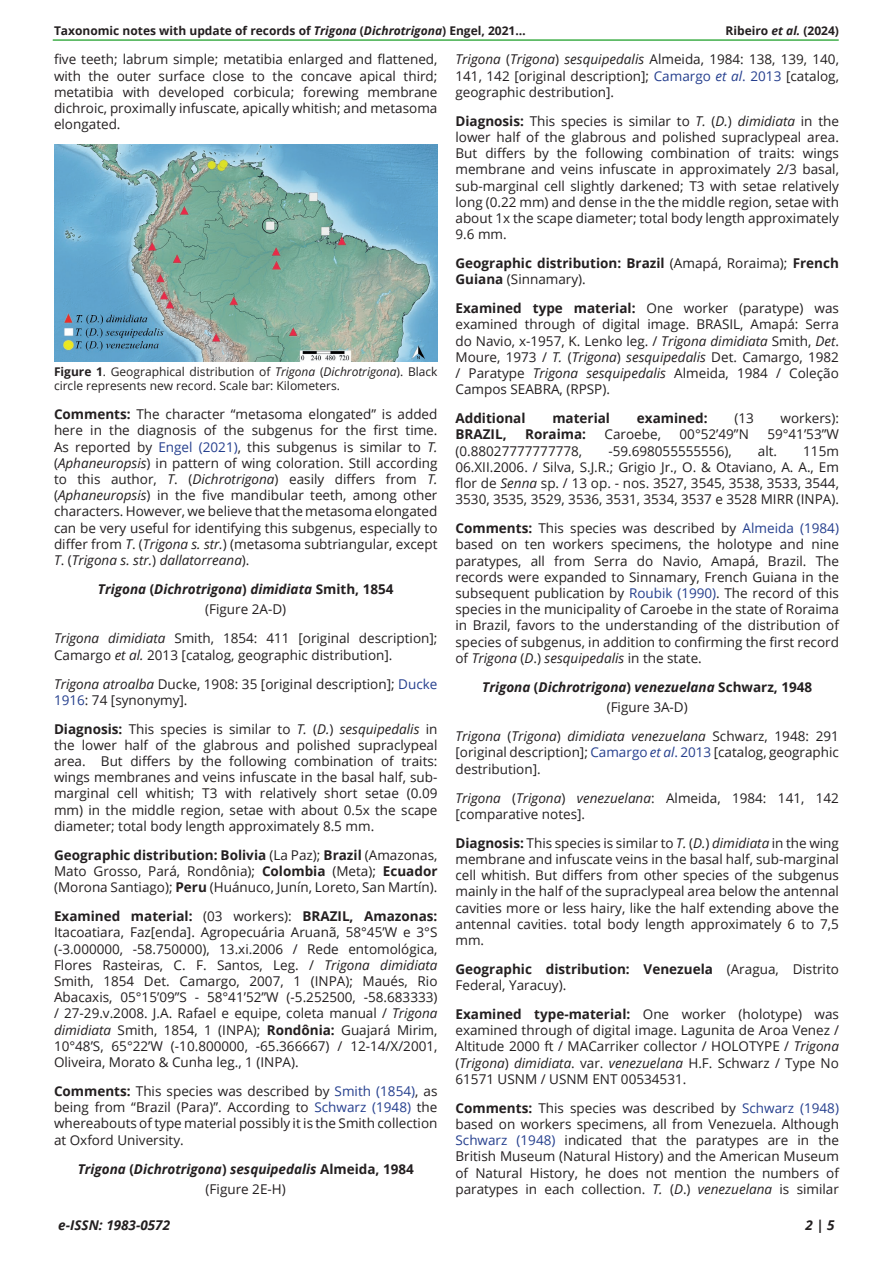
<style>
.page{position:relative;width:893px;height:1263px;background:#fff}
.page>*{position:absolute;margin:0;border:0;box-sizing:border-box;transform-origin:0 0}
.t1{font:13.5px/16.2px "Open Sans";color:#231f20;text-align:justify}
.Main_Species{font:italic 700 13.5px "Open Sans";color:#231f20}
.t2{font:700 13.5px/16.2px "Open Sans";color:#231f20}
.Legend{font:12px/14.4px "Open Sans";color:#231f20}
.t3{font:700 12px "Open Sans";color:#231f20}
.s1{font-style:italic}
.s2{color:#253f8e}
.s3{font-style:italic;color:#253f8e}
.s4{font-weight:700}
.s5{font-weight:400}
.s6{font-style:normal}
</style>
<div class="page">
<hr style="left:53px;top:39px;width:785px;height:2px;background:#40ae49">
<img style="left:54px;top:144px;width:384px;height:217px">
<p class="t3" style="left:54px;top:22px;width:473px">Taxonomic notes with update of records of <span class="s1">Trigona</span> (<span class="s1">Dichrotrigona</span>) Engel, 2021…</p>
<p class="t3" style="left:725px;top:22px;width:115px">Ribeiro <span class="s1">et al.</span> (2024)</p>
<p class="t1" style="left:54px;top:51px;width:385px">five teeth; labrum simple; metatibia enlarged and flattened, with the outer surface close to the concave apical third; metatibia with developed corbicula; forewing membrane dichroic, proximally infuscate, apically whitish; and metasoma elongated.</p>
<p class="t1" style="left:455px;top:51px;width:385px"><span class="s1">Trigona</span> (<span class="s1">Trigona</span>) <span class="s1">sesquipedalis</span> Almeida, 1984: 138, 139, 140, 141, 142 [original description]; <span class="s2">Camargo</span> <span class="s3">et al</span><span class="s2">. 2013</span> [catalog, geographic destribution].</p>
<p class="t1" style="left:455px;top:112px;width:385px"><span class="s4">Diagnosis:</span> This species is similar to <span class="s1">T.</span> (<span class="s1">D.</span>) <span class="s1">dimidiata</span> in the lower half of the glabrous and polished supraclypeal area.<br>But differs by the following combination of traits: wings membrane and veins infuscate in approximately 2/3 basal, sub-marginal cell slightly darkened; T3 with setae relatively long (0.22 mm) and dense in the the middle region, setae with about 1x the scape diameter; total body length approximately 9.6 mm.</p>
<p class="t2" style="left:455px;top:255px;width:385px">Geographic distribution: Brazil <span class="s5">(Amapá, Roraima);</span> French<br>Guiana <span class="s5">(Sinnamary).</span></p>
<p class="t1" style="left:455px;top:300px;width:385px"><span class="s4">Examined type material:</span> One worker (paratype) was examined through of digital image. BRASIL, Amapá: Serra do Navio, x-1957, K. Lenko leg. / <span class="s1">Trigona dimidiata</span> Smith, <span class="s1">Det</span>.<br>Moure, 1973 / <span class="s1">T.</span> (<span class="s1">Trigona</span>) <span class="s1">sesquipedalis</span> Det. Camargo, 1982 / Paratype <span class="s1">Trigona sesquipedalis</span> Almeida, 1984 / Coleção Campos SEABRA, (RPSP).</p>
<p class="t2" style="left:455px;top:410px;width:71px">Additional</p>
<p class="t2" style="left:552px;top:410px;width:59px">material</p>
<p class="t2" style="left:637px;top:410px;width:72px">examined:</p>
<p class="t1" style="left:734px;top:410px;width:21px">(13</p>
<p class="t1" style="left:781px;top:410px;width:60px">workers):</p>
<p class="t2" style="left:455px;top:426px;width:53px">BRAZIL,</p>
<p class="t2" style="left:525px;top:426px;width:62px">Roraima:</p>
<p class="t1" style="left:605px;top:426px;width:58px">Caroebe,</p>
<p class="t1" style="left:679px;top:426px;width:71px">00°52’49”N</p>
<p class="t1" style="left:767px;top:426px;width:73px">59°41’53”W</p>
<p class="t1" style="left:455px;top:442px;width:128px">(0.88027777777778,</p>
<p class="t1" style="left:608px;top:442px;width:125px">-59.698055555556),</p>
<p class="t1" style="left:758px;top:442px;width:21px">alt.</p>
<p class="Legend" style="left:54px;top:364px;width:385px"><span class="s4">Figure 1</span>. Geographical distribution of <span class="s1">Trigona</span> (<span class="s1">Dichrotrigona</span>). Black circle represents new record. Scale bar: Kilometers.</p>
<p class="t1" style="left:54px;top:406px;width:385px"><span class="s4">Comments:</span> The character “metasoma elongated” is added here in the diagnosis of the subgenus for the first time.<br>As reported by <span class="s2">Engel (2021)</span>, this subgenus is similar to <span class="s1">T. </span>(<span class="s1">Aphaneuropsis</span>) in pattern of wing coloration. Still according to this author, <span class="s1">T</span>. (<span class="s1">Dichrotrigona</span>) easily differs from <span class="s1">T. </span>(<span class="s1">Aphaneuropsis</span>) in the five mandibular teeth, among other characters. However, we believe that the metasoma elongated can be very useful for identifying this subgenus, especially to differ from <span class="s1">T</span>. (<span class="s1">Trigona s. str.</span>) (metasoma subtriangular, except <span class="s1">T</span>. (<span class="s1">Trigona s. str.</span>) <span class="s1">dallatorreana</span>).</p>
<p class="Main_Species" style="left:98px;top:579px;width:297px">Trigona <span class="s6">(</span>Dichrotrigona<span class="s6">)</span> dimidiata <span class="s6">Smith, 1854</span></p>
<p class="t1" style="left:205px;top:601px;width:83px">(Figure 2A-D)</p>
<p class="t1" style="left:54px;top:630px;width:385px"><span class="s1">Trigona dimidiata</span> Smith, 1854: 411 [original description];<br>Camargo <span class="s1">et al.</span> 2013 [catalog, geographic distribution].</p>
<p class="t1" style="left:54px;top:675px;width:385px"><span class="s1">Trigona atroalba</span> Ducke, 1908: 35 [original description]; <span class="s2">Ducke<br>1916</span>: 74 [synonymy].</p>
<p class="t1" style="left:54px;top:720px;width:385px"><span class="s4">Diagnosis:</span> This species is similar to <span class="s1">T.</span> (<span class="s1">D.</span>) <span class="s1">sesquipedalis</span> in the lower half of the glabrous and polished supraclypeal area. But differs by the following combination of traits: wings membranes and veins infuscate in the basal half, sub&shy;marginal cell whitish; T3 with relatively short setae (0.09 mm) in the middle region, setae with about 0.5x the scape diameter; total body length approximately 8.5 mm.</p>
<p class="t1" style="left:54px;top:846px;width:385px"><span class="s4">Geographic distribution: Bolivia</span> (La Paz); <span class="s4">Brazil</span> (Amazonas, Mato Grosso, Pará, Rondônia); <span class="s4">Colombia</span> (Meta); <span class="s4">Ecuador </span>(Morona Santiago); <span class="s4">Peru</span> (Huánuco, Junín, Loreto, San Martín).</p>
<p class="t1" style="left:54px;top:908px;width:385px"><span class="s4">Examined material:</span> (03 workers): <span class="s4">BRAZIL, Amazonas:<br></span>Itacoatiara, Faz[enda]. Agropecuária Aruanã, 58°45’W e 3°S (-3.000000, -58.750000), 13.xi.2006 / Rede entomológica, Flores Rasteiras, C. F. Santos, Leg. / <span class="s1">Trigona dimidiata </span>Smith, 1854 Det. Camargo, 2007, 1 (INPA); Maués, Rio Abacaxis, 05°15’09”S - 58°41’52”W (-5.252500, -58.683333) / 27-29.v.2008. J.A. Rafael e equipe, coleta manual / <span class="s1">Trigona dimidiata</span> Smith, 1854, 1 (INPA); <span class="s4">Rondônia:</span> Guajará Mirim, 10°48’S, 65°22’W (-10.800000, -65.366667) / 12-14/X/2001, Oliveira, Morato &amp; Cunha leg., 1 (INPA).</p>
<p class="t1" style="left:54px;top:1082px;width:385px"><span class="s4">Comments:</span> This species was described by <span class="s2">Smith (1854)</span>, as being from “Brazil (Para)”. According to <span class="s2">Schwarz (1948)</span> the whereabouts of type material possibly it is the Smith collection at Oxford University.</p>
<p class="Main_Species" style="left:78px;top:1159px;width:338px">Trigona <span class="s6">(</span>Dichrotrigona<span class="s6">)</span> sesquipedalis <span class="s6">Almeida, 1984</span></p>
<p class="t1" style="left:206px;top:1181px;width:82px">(Figure 2E-H)</p>
<p class="t1" style="left:455px;top:442px;width:385px;text-indent:348px">115m 06.XII.2006. / Silva, S.J.R.; Grigio Jr., O. &amp; Otaviano, A. A., Em flor de <span class="s1">Senna</span> sp. / 13 op. - nos. 3527, 3545, 3538, 3533, 3544, 3530, 3535, 3529, 3536, 3531, 3534, 3537 e 3528 MIRR (INPA).</p>
<p class="t1" style="left:455px;top:520px;width:385px"><span class="s4">Comments:</span> This species was described by <span class="s2">Almeida (1984) </span>based on ten workers specimens, the holotype and nine paratypes, all from Serra do Navio, Amapá, Brazil. The records were expanded to Sinnamary, French Guiana in the subsequent publication by <span class="s2">Roubik (1990)</span>. The record of this species in the municipality of Caroebe in the state of Roraima in Brazil, favors to the understanding of the distribution of species of subgenus, in addition to confirming the first record of <span class="s1">Trigona</span> (<span class="s1">D</span>.) <span class="s1">sesquipedalis</span> in the state.</p>
<p class="Main_Species" style="left:482px;top:677px;width:331px">Trigona <span class="s6">(</span>Dichrotrigona<span class="s6">)</span> venezuelana <span class="s6">Schwarz, 1948</span></p>
<p class="t1" style="left:607px;top:699px;width:83px">(Figure 3A-D)</p>
<p class="t1" style="left:455px;top:728px;width:385px"><span class="s1">Trigona</span> (<span class="s1">Trigona</span>) <span class="s1">dimidiata venezuelana</span> Schwarz, 1948: 291 [original description]; <span class="s2">Camargo</span> <span class="s3">et al</span><span class="s2">. 2013</span> [catalog, geographic destribution].</p>
<p class="t1" style="left:455px;top:789px;width:385px"><span class="s1">Trigona</span> (<span class="s1">Trigona</span>) <span class="s1">venezuelana</span>: Almeida, 1984: 141, 142 [comparative notes].</p>
<p class="t1" style="left:455px;top:834px;width:385px"><span class="s4">Diagnosis:</span> This species is similar to <span class="s1">T.</span> (<span class="s1">D.</span>) <span class="s1">dimidiata</span> in the wing membrane and infuscate veins in the basal half, sub-marginal cell whitish. But differs from other species of the subgenus mainly in the half of the supraclypeal area below the antennal cavities more or less hairy, like the half extending above the antennal cavities. total body length approximately 6 to 7,5 mm.</p>
<p class="t1" style="left:455px;top:960px;width:385px"><span class="s4">Geographic distribution: Venezuela</span> (Aragua, Distrito<br>Federal, Yaracuy).</p>
<p class="t1" style="left:455px;top:1006px;width:385px"><span class="s4">Examined type-material:</span> One worker (holotype) was examined through of digital image. Lagunita de Aroa Venez / Altitude 2000 ft / MACarriker collector / HOLOTYPE / <span class="s1">Trigona </span>(<span class="s1">Trigona</span>) <span class="s1">dimidiata</span>. var. <span class="s1">venezuelana</span> H.F. Schwarz / Type No 61571 USNM / USNM ENT 00534531.</p>
<p class="t1" style="left:455px;top:1099px;width:385px"><span class="s4">Comments:</span> This species was described by <span class="s2">Schwarz (1948) </span>based on workers specimens, all from Venezuela. Although <span class="s2">Schwarz (1948)</span> indicated that the paratypes are in the British Museum (Natural History) and the American Museum of Natural History, he does not mention the numbers of paratypes in each collection. <span class="s1">T.</span> (<span class="s1">D</span>.) <span class="s1">venezuelana</span> is similar</p>
<p class="Main_Species" style="left:58px;top:1216px;width:113px">e-ISSN: 1983-0572</p>
<p class="Main_Species" style="left:805px;top:1216px;width:31px">2 | 5</p>
</div>
